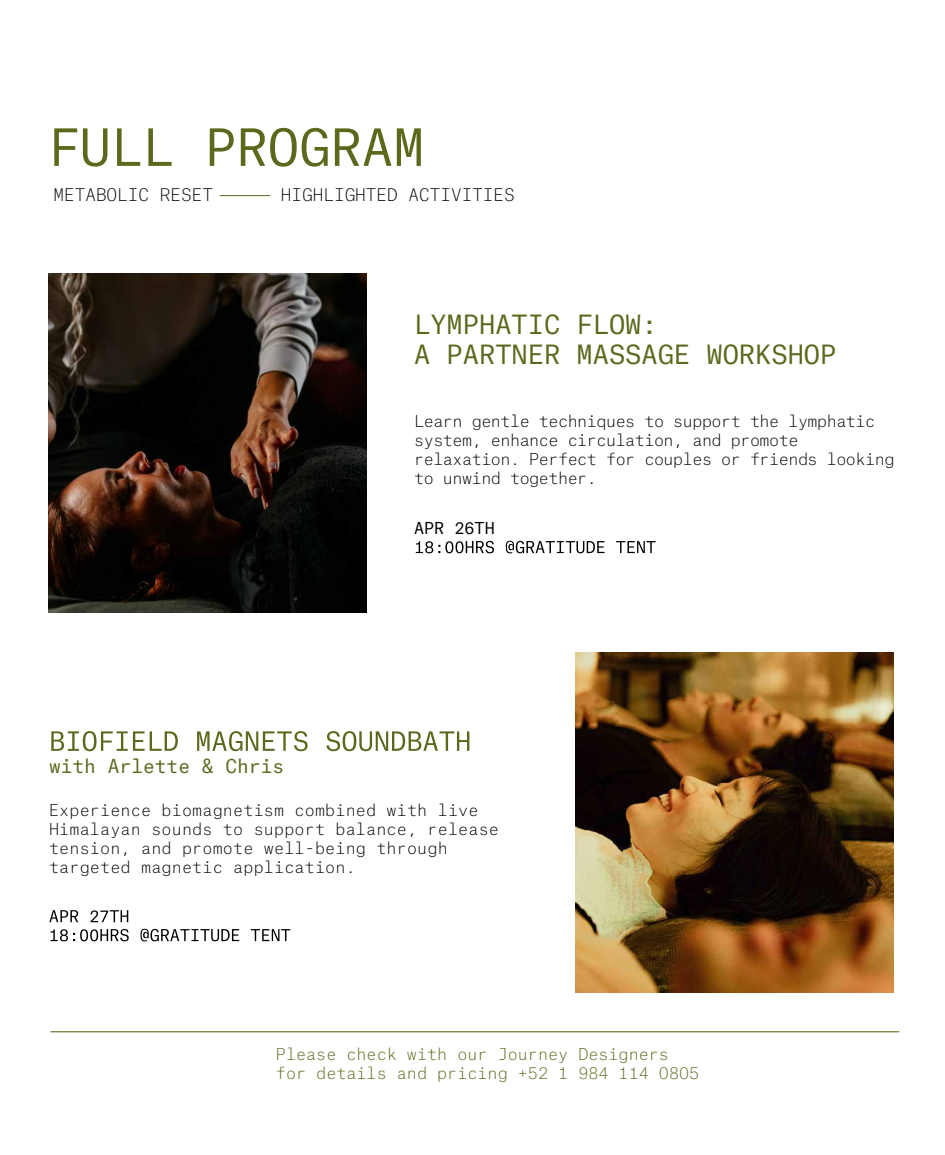
<style>
.page{position:relative;width:945px;height:1155px;background:#fff}
.page>*{position:absolute;margin:0;border:0;box-sizing:border-box;transform-origin:0 0}
.t1{font:25.38px/30.4px "Atlas Typewriter";color:#5d681d}
.t2{font:18.38px "Atlas Typewriter";color:#5d681d}
.t3{font:100 16.62px "Atlas Typewriter";color:#000}
.t4{font:100 15.75px/18.9px "Atlas Typewriter";letter-spacing:.01em;color:#000}
.t5{font:100 15.75px/18.9px "Atlas Typewriter";letter-spacing:-.03em;color:#000}
.t6{font:100 15.75px/18.9px "Atlas Typewriter";color:#5d681d}
.t7{font:15.75px "Atlas Typewriter";color:#000}
</style>
<div class="page">
<img style="left:576px;top:653px;width:318px;height:339px">
<svg style="left:51px;top:731px;width:418px;height:20px"></svg>
<svg style="left:49px;top:910px;width:79px;height:12px"></svg>
<svg style="left:51px;top:929px;width:239px;height:12px"></svg>
<hr style="left:50px;top:1031px;width:849px;height:1px;background:#5d681d">
<img style="left:49px;top:273px;width:318px;height:339px">
<svg style="left:416px;top:541px;width:240px;height:12px"></svg>
<svg style="left:54px;top:128px;width:367px;height:39px"></svg>
<hr style="left:220px;top:195px;width:50px;height:1px;background:#5d681d">
<p class="t3" style="left:53px;top:181px;width:161px">METABOLIC RESET</p>
<p class="t3" style="left:281px;top:181px;width:236px">HIGHLIGHTED ACTIVITIES</p>
<h1 class="t1" style="left:414px;top:308px;width:424px">LYMPHATIC FLOW:<br>A PARTNER MASSAGE WORKSHOP</h1>
<p class="t5" style="left:414px;top:410px;width:482px">Learn gentle techniques to support the lymphatic system, enhance circulation, and promote relaxation. Perfect for couples or friends looking to unwind together.</p>
<p class="t7" style="left:414px;top:518px;width:82px">APR 26TH</p>
<p class="t2" style="left:49px;top:754px;width:237px">with Arlette &amp; Chris</p>
<p class="t4" style="left:49px;top:799px;width:451px">Experience biomagnetism combined with live Himalayan sounds to support balance, release tension, and promote well-being through targeted magnetic application.</p>
<p class="t6" style="left:276px;top:1043px;width:425px">Please check with our Journey Designers for details and pricing +52 1 984 114 0805</p>
</div>
